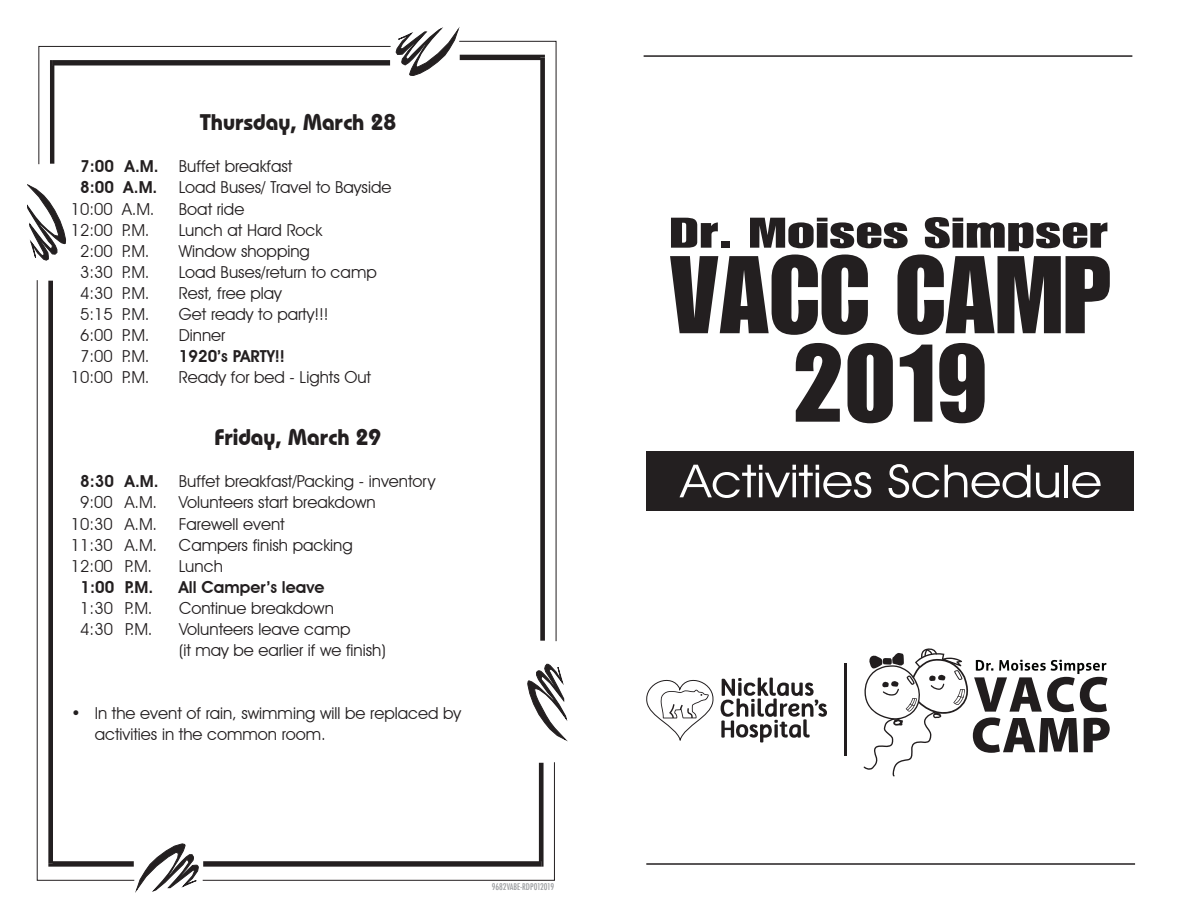
<style>
.page{position:relative;width:1188px;height:918px;background:#fff}
.page>*{position:absolute;margin:0;border:0;box-sizing:border-box;transform-origin:0 0}
.t1{font:108px/88.5px "GENUINE";color:#231f20;text-align:center}
.t2{font:45.9px "Avant Garde IT Cby BT";color:#fff;scale:1.11 1}
.t3{font:42px "GENUINE";letter-spacing:.01em;color:#231f20;scale:1.43 1}
.t4{font:700 22.5px "Bauhaus IT Cby BT";color:#231f20}
.t5{font:16.5px/21px "Avant Garde IT Cby BT";color:#231f20}
.t6{font:600 16.5px/21px "Avant Garde IT Cby BT";color:#231f20}
.t7{font:500 condensed 9px "Futura";color:#9b9da0}
.s1{font-weight:400}
.s2{font-weight:600}
</style>
<div class="page">
<hr style="left:845px;top:663px;width:2px;height:93px;background:#211d1e">
<svg style="left:646px;top:677px;width:181px;height:66px"></svg>
<svg style="left:864px;top:648px;width:246px;height:128px"></svg>
<div style="left:646px;top:451px;width:488px;height:60px;background:#231f20"></div>
<svg style="left:27px;top:28px;width:541px;height:863px"></svg>
<hr style="left:646px;top:863px;width:489px;height:2px;background:#231f20">
<hr style="left:644px;top:55px;width:488px;height:2px;background:#231f20">
<h3 class="t4" style="left:200px;top:109px;width:198px">Thursday, March 28</h3>
<p class="t6" style="left:80px;top:156px;width:214px">7:00 A.M. <span class="s1">Buffet breakfast<br></span>8:00 A.M.</p>
<p class="t5" style="left:179px;top:177px;width:214px">Load Buses/ Travel to Bayside</p>
<p class="t5" style="left:71px;top:198px;width:85px">10:00 A.M.</p>
<p class="t5" style="left:179px;top:198px;width:67px">Boat ride</p>
<p class="t5" style="left:71px;top:219px;width:80px">12:00 P.M.</p>
<p class="t5" style="left:179px;top:219px;width:145px">Lunch at Hard Rock</p>
<p class="t5" style="left:80px;top:240px;width:71px">2:00 P.M.</p>
<p class="t5" style="left:179px;top:240px;width:133px">Window shopping</p>
<p class="t5" style="left:80px;top:261px;width:71px">3:30 P.M.</p>
<p class="t5" style="left:179px;top:261px;width:199px">Load Buses/return to camp</p>
<p class="t5" style="left:80px;top:282px;width:71px">4:30 P.M.</p>
<p class="t5" style="left:179px;top:282px;width:104px">Rest, free play</p>
<p class="t5" style="left:80px;top:303px;width:71px">5:15 P.M.</p>
<p class="t5" style="left:179px;top:303px;width:151px">Get ready to party!!!</p>
<p class="t5" style="left:80px;top:324px;width:71px">6:00 P.M.</p>
<p class="t5" style="left:179px;top:324px;width:48px">Dinner</p>
<p class="t5" style="left:80px;top:345px;width:71px">7:00 P.M.</p>
<p class="t6" style="left:179px;top:345px;width:108px">1920’s PARTY!!</p>
<p class="t5" style="left:71px;top:366px;width:80px">10:00 P.M.</p>
<p class="t5" style="left:179px;top:366px;width:194px">Ready for bed - Lights Out</p>
<h3 class="t4" style="left:215px;top:424px;width:168px">Friday, March 29</h3>
<p class="t5" style="left:80px;top:471px;width:357px"><span class="s2">8:30 A.M.</span> Buffet breakfast/Packing - inventory<br>9:00 A.M.</p>
<p class="t5" style="left:179px;top:492px;width:198px">Volunteers start breakdown</p>
<p class="t5" style="left:71px;top:513px;width:88px">10:30 A.M.</p>
<p class="t5" style="left:179px;top:513px;width:107px">Farewell event</p>
<p class="t5" style="left:71px;top:534px;width:88px">11:30 A.M.</p>
<p class="t5" style="left:179px;top:534px;width:175px">Campers finish packing</p>
<p class="t5" style="left:71px;top:555px;width:83px">12:00 P.M.</p>
<p class="t5" style="left:179px;top:555px;width:45px">Lunch</p>
<p class="t6" style="left:81px;top:576px;width:74px">1:00 P.M.</p>
<p class="t6" style="left:179px;top:576px;width:147px">All Camper’s leave</p>
<p class="t5" style="left:80px;top:597px;width:74px">1:30 P.M.</p>
<p class="t5" style="left:179px;top:597px;width:156px">Continue breakdown</p>
<p class="t5" style="left:80px;top:618px;width:74px">4:30 P.M.</p>
<p class="t5" style="left:179px;top:618px;width:208px">Volunteers leave camp<br>(it may be earlier if we finish)</p>
<p class="t5" style="left:95px;top:702px;width:368px;text-indent:-24px">• In the event of rain, swimming will be replaced by activities in the common room.</p>
<p class="t7" style="left:492px;top:881px;width:64px">9682VABE-RDP012019</p>
<h3 class="t3" style="left:670px;top:208px;width:308px">Dr. Moises Simpser</h3>
<h1 class="t1" style="left:669px;top:252px;width:443px">VACC CAMP<br>2019</h1>
<h2 class="t2" style="left:681px;top:453px;width:381px">Activities Schedule</h2>
</div>
